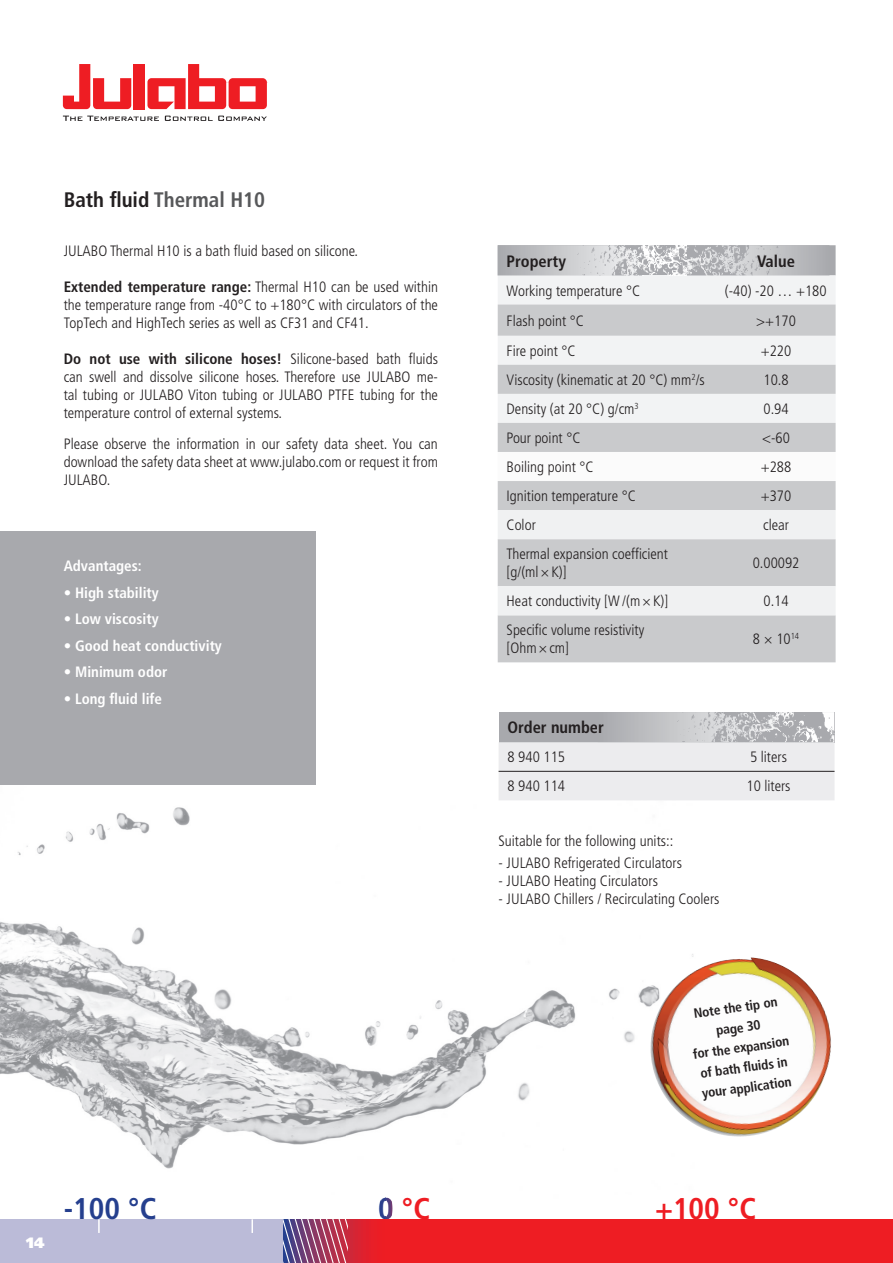
<style>
.page{position:relative;width:893px;height:1263px;background:#fff}
.page>*{position:absolute;margin:0;border:0;box-sizing:border-box;transform-origin:0 0}
.t1{font:700 condensed 30px "Frutiger LT Std";color:#ee1d23}
.t2{font:700 condensed 30px "Frutiger LT Std";color:#253f8e}
.t3{font:700 condensed 21px "Frutiger LT Std";color:#57585a}
.t4{font:700 condensed 16.5px "Frutiger LT Std";color:#231f20}
.t5{font:300 condensed 15px/18px "Frutiger LT Std";color:#231f20;text-align:justify}
.t6{font:700 condensed 15px "Frutiger LT Std";color:#fff}
.t7{font:900 15px "Frutiger LT Std";color:#fff}
.t8{font:700 condensed 13.5px/20.1px "Frutiger LT Std";color:#231f20;text-align:center}
.s1{color:#231f20}
.s2{font-weight:700}
.s3{color:#253f8e}
</style>
<div class="page">
<img style="left:0;top:781px;width:708px;height:388px">
<svg style="left:63px;top:116px;width:96px;height:5px"></svg>
<svg style="left:165px;top:116px;width:102px;height:5px"></svg>
<svg style="left:63px;top:64px;width:68px;height:45px"></svg>
<div style="left:134px;top:64px;width:11px;height:45px;background:#ee1d23"></div>
<svg style="left:147px;top:64px;width:120px;height:45px"></svg>
<div style="left:0;top:1219px;width:893px;height:44px;background:#bbbbd8"></div>
<svg style="left:251px;top:1219px;width:2px;height:14px"></svg>
<svg style="left:98px;top:1219px;width:2px;height:14px"></svg>
<div style="left:0;top:532px;width:315px;height:253px;background:#a8a9ad"></div>
<div style="left:284px;top:1219px;width:609px;height:44px;background:#ee1d23"></div>
<svg style="left:284px;top:1219px;width:63px;height:44px;background:#9b5b81"></svg>
<img style="left:660px;top:958px;width:91px;height:49px">
<div style="left:498px;top:275px;width:337px;height:30px;background:#f2f3f4"></div>
<svg style="left:498px;top:305px;width:337px;height:357px;fill:#c9cacc"></svg>
<svg style="left:498px;top:452px;width:337px;height:29px"></svg>
<svg style="left:498px;top:510px;width:337px;height:105px"></svg>
<img style="left:498px;top:245px;width:331px;height:31px">
<img style="left:757px;top:254px;width:37px;height:13px">
<img style="left:508px;top:255px;width:58px;height:15px">
<img style="left:642px;top:245px;width:45px;height:31px">
<div style="left:498px;top:712px;width:336px;height:30px;background:#a8a9ad"></div>
<div style="left:498px;top:742px;width:336px;height:58px;background:#ececee"></div>
<hr style="left:498px;top:771px;width:336px;height:1px;background:#231f20">
<img style="left:624px;top:712px;width:210px;height:30px">
<h2 class="t3" style="left:64px;top:191px;width:203px"><span class="s1">Bath fluid</span> Thermal H10</h2>
<p class="t5" style="left:64px;top:243px;width:296px">JULABO Thermal H10 is a bath fluid based on silicone.</p>
<p class="t5" style="left:64px;top:279px;width:376px"><span class="s2">Extended temperature range:</span> Thermal H10 can be used within the temperature range from -40°C to +180°C with circulators of the TopTech and HighTech series as well as CF31 and CF41.</p>
<p class="t5" style="left:64px;top:351px;width:376px"><span class="s2">Do not use with silicone hoses!</span> Silicone-based bath fluids can swell and dissolve silicone hoses. Therefore use JULABO me&shy;tal tubing or JULABO Viton tubing or JULABO PTFE tubing for the temperature control of external systems.</p>
<p class="t5" style="left:64px;top:435px;width:376px">Please observe the information in our safety data sheet. You can download the safety data sheet at www.julabo.com or request it from JULABO.</p>
<p class="t6" style="left:64px;top:560px;width:80px">Advantages:</p>
<p class="t6" style="left:64px;top:586px;width:97px">• High stability</p>
<p class="t6" style="left:64px;top:613px;width:97px">• Low viscosity</p>
<p class="t6" style="left:64px;top:639px;width:160px">• Good heat conductivity</p>
<p class="t6" style="left:64px;top:666px;width:105px">• Minimum odor</p>
<p class="t6" style="left:64px;top:692px;width:100px">• Long fluid life</p>
<p class="t4" style="left:507px;top:254px;width:61px">Property</p>
<p class="t4" style="left:757px;top:254px;width:39px">Value</p>
<p class="t5" style="left:507px;top:282px;width:135px">Working temperature °C</p>
<p class="t5" style="left:725px;top:282px;width:103px">(-40) -20 … +180</p>
<p class="t5" style="left:507px;top:312px;width:79px">Flash point °C</p>
<p class="t5" style="left:756px;top:312px;width:41px">&gt;+170</p>
<p class="t5" style="left:507px;top:342px;width:71px">Fire point °C</p>
<p class="t5" style="left:761px;top:342px;width:32px">+220</p>
<p class="t5" style="left:507px;top:371px;width:200px">Viscosity (kinematic at 20 °C) mm<sup>2</sup>/s</p>
<p class="t5" style="left:763px;top:371px;width:27px">10.8</p>
<p class="t5" style="left:507px;top:401px;width:134px">Density (at 20 °C) g/cm<sup>3</sup></p>
<p class="t5" style="left:763px;top:401px;width:27px">0.94</p>
<p class="t5" style="left:507px;top:430px;width:75px">Pour point °C</p>
<p class="t5" style="left:762px;top:430px;width:29px">&lt;-60</p>
<p class="t5" style="left:507px;top:459px;width:88px">Boiling point °C</p>
<p class="t5" style="left:761px;top:459px;width:32px">+288</p>
<p class="t5" style="left:507px;top:488px;width:131px">Ignition temperature °C</p>
<p class="t5" style="left:761px;top:488px;width:32px">+370</p>
<p class="t5" style="left:507px;top:517px;width:31px">Color</p>
<p class="t5" style="left:763px;top:517px;width:27px">clear</p>
<p class="t5" style="left:507px;top:546px;width:163px">Thermal expansion coefficient [g/(ml × K)]</p>
<p class="t5" style="left:753px;top:555px;width:48px">0.00092</p>
<p class="t5" style="left:507px;top:593px;width:163px">Heat conductivity [W /(m × K)]</p>
<p class="t5" style="left:763px;top:593px;width:27px">0.14</p>
<p class="t5" style="left:507px;top:622px;width:139px">Specific volume resistivity [Ohm × cm]</p>
<p class="t5" style="left:753px;top:631px;width:48px">8 × 10<sup>14</sup></p>
<p class="t4" style="left:507px;top:721px;width:98px">Order number</p>
<p class="t5" style="left:507px;top:749px;width:59px">8 940 115</p>
<p class="t5" style="left:750px;top:749px;width:38px">5 liters</p>
<p class="t5" style="left:507px;top:778px;width:59px">8 940 114</p>
<p class="t5" style="left:746px;top:778px;width:46px">10 liters</p>
<p class="t5" style="left:498px;top:832px;width:176px">Suitable for the following units::</p>
<p class="t5" style="left:498px;top:855px;width:185px">- JULABO Refrigerated Circulators</p>
<p class="t5" style="left:498px;top:873px;width:161px">- JULABO Heating Circulators</p>
<p class="t5" style="left:498px;top:891px;width:222px">- JULABO Chillers / Recirculating Coolers</p>
<p class="t8" style="left:686px;top:1005px;width:99px;rotate:-8deg">Note the tip on page 30<br>for the expansion of bath fl uids in your application</p>
<p class="t7" style="left:26px;top:1234px;width:20px">14</p>
<h1 class="t2" style="left:64px;top:1196px;width:94px">-100 °C</h1>
<h1 class="t1" style="left:378px;top:1196px;width:54px"><span class="s3">0</span> °C</h1>
<h1 class="t1" style="left:655px;top:1196px;width:103px">+100 °C</h1>
</div>
